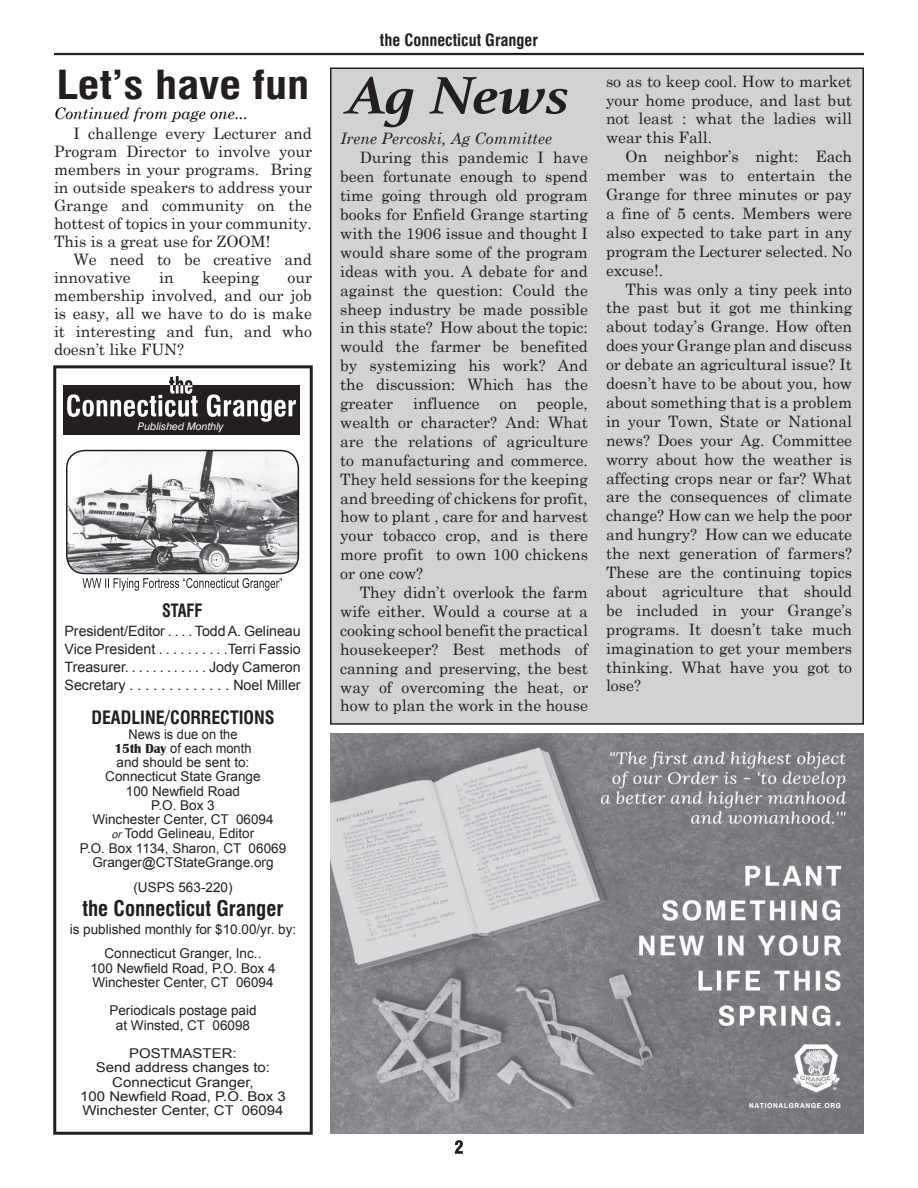
<style>
.page{position:relative;width:918px;height:1188px;background:#fff}
.page>*{position:absolute;margin:0;border:0;box-sizing:border-box;transform-origin:0 0}
.t1{font:italic 700 55.5px "Athelas";color:#231f20;scale:1.17 1}
.t2{font:700 condensed 39px "Swiss 721 BT";color:#231f20;scale:1.17 1}
.t3{font:700 condensed 21px "Swiss 721 BT";color:#231f20}
.t4{font:700 condensed 18px "Swiss 721 BT";color:#231f20}
.t5{font:700 condensed 18px "Swiss 721 BT";color:#231f20;scale:.9 1}
.t6{font:700 condensed 16.5px "Swiss 721 BT";color:#231f20}
.t7{font:15.75px/18.9px "Century Schoolbook";color:#231f20;text-align:justify}
.t8{font:italic 15.75px "Century Schoolbook";color:#231f20}
.t9{font:italic 15.75px "Century Schoolbook";color:#000}
.t10{font:14.25px/18px "Arial";color:#231f20;text-align:justify}
.t11{font:13.5px/14.2px "Arial";color:#231f20;text-align:center;scale:.95 1}
.t12{font:13.5px/14.2px "Arial";color:#231f20;text-align:center}
.t13{font:13.5px/14.2px "Arial";color:#231f20;text-align:center;scale:1.11 1}
.t14{font:italic 10.5px "Swiss 721 BT";color:#fff}
.s1{font-family:"Britannic";font-weight:700}
.s2{font-style:italic;font-size:10.5px}
</style>
<div class="page">
<hr style="left:54px;top:53px;width:810px;height:2px;background:#231f20">
<div style="left:331px;top:68px;width:532px;height:656px;background:#d1d2d4"></div>
<div style="left:330px;top:68px;width:534px;height:657px;border:2px solid #231f20"></div>
<svg style="left:455px;top:1140px;width:8px;height:14px"></svg>
<img style="left:67px;top:451px;width:231px;height:123px">
<div style="left:66px;top:450px;width:233px;height:124px;border:2px solid #231f20;border-radius:18px"></div>
<svg style="left:82px;top:578px;width:200px;height:13px"></svg>
<div style="left:64px;top:385px;width:236px;height:50px;background:#231f20"></div>
<svg style="left:67px;top:376px;width:229px;height:46px"></svg>
<div style="left:53px;top:365px;width:260px;height:770px;border:3px solid #231f20"></div>
<img style="left:330px;top:733px;width:534px;height:401px">
<h2 class="t2" style="left:57px;top:61px;width:218px">Let’s have fun</h2>
<p class="t9" style="left:54px;top:104px;width:195px">Continued from page one...</p>
<p class="t7" style="left:54px;top:124px;width:260px;line-height:18px;text-indent:19px">I challenge every Lecturer and Program Director to involve your members in your programs. Bring in outside speakers to address your Grange and community on the hottest of topics in your community.<br>This is a great use for ZOOM!</p>
<p class="t7" style="left:54px;top:250px;width:259px;line-height:18px;text-indent:19px">We need to be creative and innovative</p>
<p class="t7" style="left:159px;top:268px;width:16px">in</p>
<p class="t7" style="left:202px;top:268px;width:59px">keeping</p>
<p class="t7" style="left:54px;top:268px;width:260px;line-height:18px;text-indent:234px">our membership involved, and our job is easy, all we have to do is make it interesting and fun, and who doesn’t like FUN?</p>
<p class="t14" style="left:138px;top:420px;width:87px">Published Monthly</p>
<p class="t5" style="left:162px;top:599px;width:46px">STAFF</p>
<p class="t10" style="left:65px;top:622px;width:238px">President/Editor . . . . Todd A. Gelineau Vice President . . . . . . . . . .Terri Fassio Treasurer. . . . . . . . . . . . Jody Cameron Secretary . . . . . . . . . . . . . Noel Miller</p>
<p class="t4" style="left:91px;top:706px;width:185px">DEADLINE/CORRECTIONS</p>
<p class="t11" style="left:80px;top:727px;width:219px">News is due on the<br><span class="s1">15th Day</span> of each month<br>and should be sent to:<br>Connecticut State Grange<br>100 Newfield Road<br>P.O. Box 3<br>Winchester Center, CT 06094 <span class="s2">or</span>Todd Gelineau, Editor<br>P.O. Box 1134, Sharon, CT 06069<br>Granger@CTStateGrange.org</p>
<p class="t12" style="left:133px;top:880px;width:101px">(USPS 563-220)</p>
<h3 class="t3" style="left:82px;top:895px;width:203px">the Connecticut Granger</h3>
<p class="t12" style="left:70px;top:917px;width:228px;line-height:24.8px">is published monthly for $10.00/yr. by:<br>Connecticut Granger, Inc..</p>
<p class="t12" style="left:90px;top:961px;width:187px;text-align:left">100 Newfield Road, P.O. Box 4<br>Winchester Center, CT 06094</p>
<p class="t12" style="left:109px;top:1004px;width:149px">Periodicals postage paid at Winsted, CT 06098</p>
<p class="t13" style="left:80px;top:1046px;width:187px">POSTMASTER:<br>Send address changes to:<br>Connecticut Granger,<br>100 Newfield Road, P.O. Box 3<br>Winchester Center, CT 06094</p>
<p class="t6" style="left:380px;top:30px;width:160px">the Connecticut Granger</p>
<h1 class="t1" style="left:348px;top:51px;width:191px">Ag News</h1>
<p class="t7" style="left:606px;top:71px;width:248px">so as to keep cool. How to market your home produce, and last but not least : what the ladies will wear this Fall.</p>
<p class="t7" style="left:606px;top:147px;width:248px;text-indent:19px">On neighbor’s night: Each member was to entertain the Grange for three minutes or pay a fine of 5 cents. Members were also expected to take part in any program the Lecturer selected. No excuse!.</p>
<p class="t7" style="left:606px;top:279px;width:248px;text-indent:19px">This was only a tiny peek into the past but it got me thinking about today’s Grange. How often does your Grange plan and discuss or debate an agricultural issue? It doesn’t have to be about you, how about something that is a problem in your Town, State or National news? Does your Ag. Committee worry about how the weather is affecting crops near or far? What are the consequences of climate change? How can we help the poor and hungry? How can we educate the next generation of farmers?<br>These are the continuing topics about agriculture that should be included in your Grange’s programs. It doesn’t take much imagination to get your members thinking. What have you got to lose?</p>
<p class="t8" style="left:340px;top:129px;width:213px">Irene Percoski, Ag Committee</p>
<p class="t7" style="left:340px;top:148px;width:249px;text-indent:19px">During this pandemic I have been fortunate enough to spend time going through old program books for Enfield Grange starting with the 1906 issue and thought I would share some of the program ideas with you. A debate for and against the question: Could the sheep industry be made possible in this state? How about the topic: would the farmer be benefited by systemizing his work? And the discussion: Which has the greater</p>
<p class="t7" style="left:413px;top:394px;width:68px">influence</p>
<p class="t7" style="left:500px;top:394px;width:19px">on</p>
<p class="t7" style="left:340px;top:394px;width:249px;text-indent:197px">people, wealth or character? And: What are the relations of agriculture to manufacturing and commerce.<br>They held sessions for the keeping and breeding of chickens for profit, how to plant , care for and harvest your tobacco crop, and is there more profit to own 100 chickens or one cow?</p>
<p class="t7" style="left:340px;top:583px;width:249px;text-indent:19px">They didn’t overlook the farm wife either. Would a course at a cooking school benefit the practical housekeeper? Best methods of canning and preserving, the best way of overcoming the heat, or how to plan the work in the house</p>
</div>
